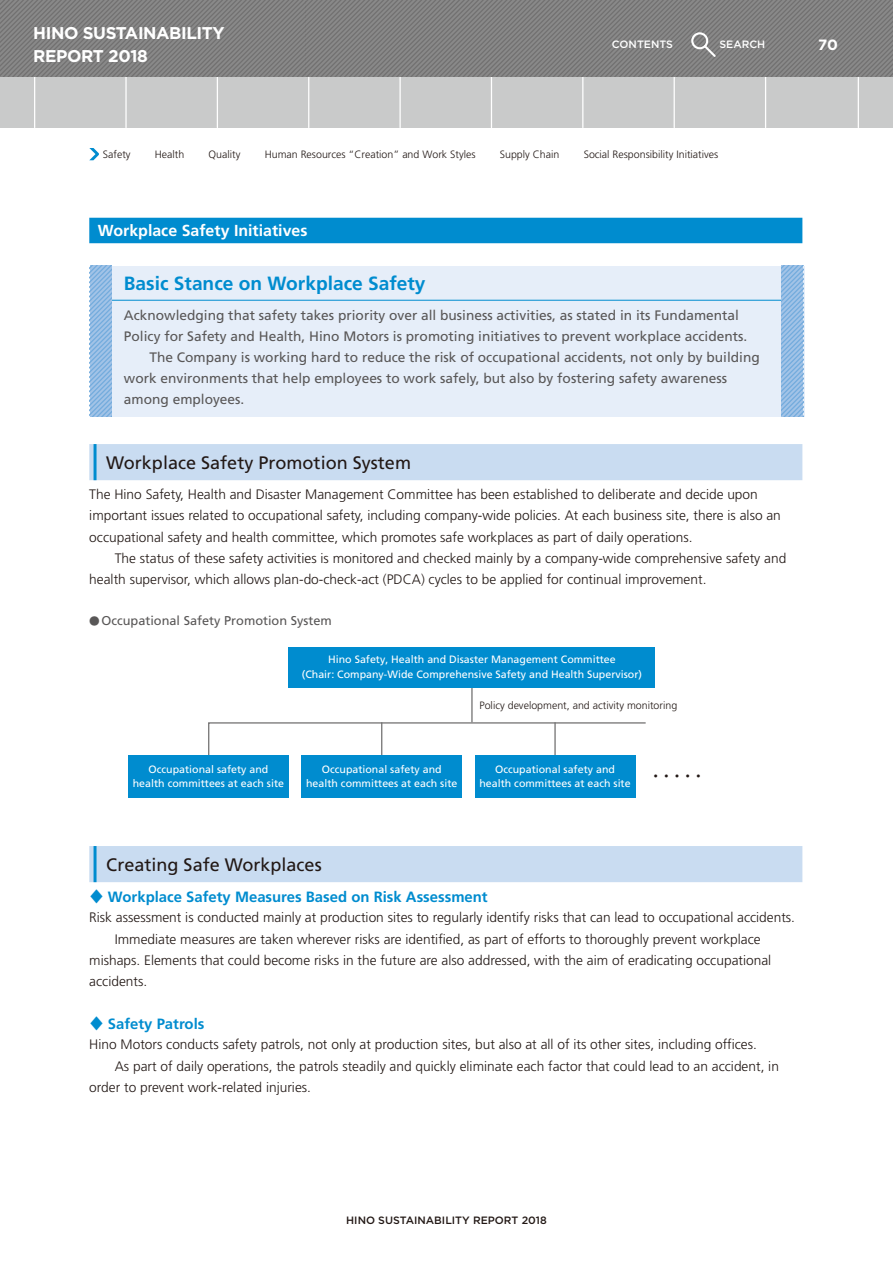
<style>
.page{position:relative;width:893px;height:1263px;background:#fff}
.page>*{position:absolute;margin:0;border:0;box-sizing:border-box;transform-origin:0 0}
.t1{font:700 19.2px "Frutiger";color:#008ccf}
.t2{font:18px "Frutiger";color:#221815}
.t3{font:700 16.95px/23.4px "Gotham";letter-spacing:-.025em;color:#fff}
.t4{font:700 15.9px "Frutiger";color:#fff}
.t5{font:700 14.85px "Frutiger";color:#008ccf}
.t6{font:700 14.85px "Gotham";color:#fff}
.t7{font:300 13.65px/21.1px "Frutiger";color:#221815}
.t8{font:13.65px "Frutiger";color:#595757}
.t9{font:12.75px "Frutiger";color:#595757}
.t10{font:10.65px/14.9px "Frutiger";color:#fff;text-align:center}
.t11{font:300 10.65px "Frutiger";color:#221815}
.t12{font:500 10.65px "Gotham";color:#221815}
.t13{font:500 10.65px "Gotham";color:#fff}
.t14{font:300 10.65px "UD Shin Go NT Pro";color:#221815}
.s1{font-family:"UD Shin Go NT Pro";font-weight:400}
.s2{font-family:"UD Shin Go NT Pro";font-size:10.65px}
.s3{font-family:"UD Shin Go NT Pro";font-weight:500}
</style>
<div class="page">
<div style="left:89px;top:846px;width:713px;height:36px;background:#c9dcf1"></div>
<hr style="left:94px;top:846px;width:3px;height:36px;background:#008ccf">
<div style="left:89px;top:444px;width:713px;height:36px;background:#c9dcf1"></div>
<hr style="left:94px;top:444px;width:3px;height:36px;background:#008ccf">
<div style="left:89px;top:218px;width:713px;height:25px;background:#008ccf"></div>
<div style="left:90px;top:266px;width:714px;height:151px;background:#e6eef9"></div>
<hr style="left:90px;top:300px;width:713px;height:1px;background:#008ccf">
<svg style="left:90px;top:266px;width:21px;height:151px;background:#8fb9e2"></svg>
<svg style="left:782px;top:266px;width:21px;height:151px;background:#8fb9e2"></svg>
<hr style="left:471px;top:684px;width:2px;height:38px;background:#727171">
<div style="left:289px;top:647px;width:366px;height:40px;background:#008ccf"></div>
<svg style="left:208px;top:722px;width:438px;height:43px"></svg>
<div style="left:128px;top:755px;width:161px;height:42px;background:#008ccf"></div>
<div style="left:301px;top:755px;width:161px;height:42px;background:#008ccf"></div>
<div style="left:475px;top:755px;width:160px;height:42px;background:#008ccf"></div>
<div style="left:0;top:0;width:893px;height:128px;background:#c9caca"></div>
<hr style="left:34px;top:65px;width:1px;height:63px;background:#fff">
<hr style="left:765px;top:65px;width:1px;height:63px;background:#fff">
<hr style="left:858px;top:65px;width:1px;height:63px;background:#fff">
<hr style="left:674px;top:65px;width:1px;height:63px;background:#fff">
<hr style="left:582px;top:65px;width:1px;height:63px;background:#fff">
<hr style="left:491px;top:65px;width:1px;height:63px;background:#fff">
<hr style="left:399px;top:65px;width:2px;height:63px;background:#fff">
<hr style="left:308px;top:65px;width:1px;height:63px;background:#fff">
<hr style="left:217px;top:65px;width:1px;height:63px;background:#fff">
<hr style="left:125px;top:65px;width:2px;height:63px;background:#fff">
<svg style="left:0;top:0;width:893px;height:76px;background:#7f7f7f"></svg>
<svg style="left:89px;top:148px;width:10px;height:12px"></svg>
<p class="t3" style="left:33px;top:21px;width:193px">HINO SUSTAINABILITY<br>REPORT 2018</p>
<p class="t13" style="left:612px;top:39px;width:63px">CONTENTS</p>
<p class="t13" style="left:719px;top:39px;width:47px">SEARCH</p>
<p class="t6" style="left:818px;top:36px;width:22px">70</p>
<p class="t11" style="left:103px;top:148px;width:617px">Safety<span class="s1">　　</span> Health<span class="s1">　　</span> Quality<span class="s1">　　</span> Human Resources “Creation” and Work Styles<span class="s1">　　</span> Supply Chain<span class="s1">　　</span> Social Responsibility Initiatives</p>
<p class="t4" style="left:98px;top:221px;width:211px">Workplace Safety Initiatives</p>
<h1 class="t1" style="left:124px;top:272px;width:303px">Basic Stance on Workplace Safety</h1>
<p class="t8" style="left:124px;top:307px;width:616px">Acknowledging that safety takes priority over all business activities, as stated in its Fundamental</p>
<p class="t8" style="left:124px;top:328px;width:625px">Policy for Safety and Health, Hino Motors is promoting initiatives to prevent workplace accidents.</p>
<p class="t8" style="left:149px;top:349px;width:612px">The Company is working hard to reduce the risk of occupational accidents, not only by building</p>
<p class="t8" style="left:124px;top:370px;width:605px">work environments that help employees to work safely, but also by fostering safety awareness</p>
<p class="t8" style="left:124px;top:392px;width:122px">among employees.</p>
<h2 class="t2" style="left:106px;top:452px;width:306px">Workplace Safety Promotion System</h2>
<p class="t7" style="left:89px;top:484px;width:693px">The Hino Safety, Health and Disaster Management Committee has been established to deliberate and decide upon important issues related to occupational safety, including company-wide policies. At each business site, there is also an occupational safety and health committee, which promotes safe workplaces as part of daily operations.</p>
<p class="t7" style="left:89px;top:548px;width:698px;text-indent:26px">The status of these safety activities is monitored and checked mainly by a company-wide comprehensive safety and health supervisor, which allows plan-do-check-act (PDCA) cycles to be applied for continual improvement.</p>
<p class="t9" style="left:89px;top:613px;width:244px"><span class="s2">●</span>Occupational Safety Promotion System</p>
<p class="t10" style="left:302px;top:652px;width:342px">Hino Safety, Health and Disaster Management Committee<br>(Chair: Company-Wide Comprehensive Safety and Health Supervisor)</p>
<p class="t11" style="left:479px;top:699px;width:199px">Policy development, and activity monitoring</p>
<p class="t10" style="left:133px;top:761px;width:153px">Occupational safety and health committees at each site</p>
<p class="t10" style="left:306px;top:761px;width:153px">Occupational safety and health committees at each site</p>
<p class="t10" style="left:479px;top:761px;width:153px">Occupational safety and health committees at each site</p>
<p class="t14" style="left:650px;top:768px;width:55px">◦◦◦◦◦</p>
<h2 class="t2" style="left:106px;top:854px;width:217px">Creating Safe Workplaces</h2>
<p class="t5" style="left:89px;top:888px;width:400px"><span class="s3">♦</span>♦ Workplace Safety Measures Based on Risk Assessment</p>
<p class="t7" style="left:89px;top:907px;width:707px">Risk assessment is conducted mainly at production sites to regularly identify risks that can lead to occupational accidents.</p>
<p class="t7" style="left:115px;top:928px;width:647px">Immediate measures are taken wherever risks are identified, as part of efforts to thoroughly prevent workplace</p>
<p class="t7" style="left:89px;top:950px;width:683px">mishaps. Elements that could become risks in the future are also addressed, with the aim of eradicating occupational</p>
<p class="t7" style="left:89px;top:971px;width:59px">accidents.</p>
<p class="t5" style="left:89px;top:1015px;width:117px"><span class="s3">♦</span>♦ Safety Patrols</p>
<p class="t7" style="left:89px;top:1034px;width:669px">Hino Motors conducts safety patrols, not only at production sites, but also at all of its other sites, including offices.</p>
<p class="t7" style="left:115px;top:1055px;width:666px">As part of daily operations, the patrols steadily and quickly eliminate each factor that could lead to an accident, in</p>
<p class="t7" style="left:89px;top:1076px;width:223px">order to prevent work-related injuries.</p>
<p class="t12" style="left:346px;top:1214px;width:202px">HINO SUSTAINABILITY REPORT 2018</p>
</div>
